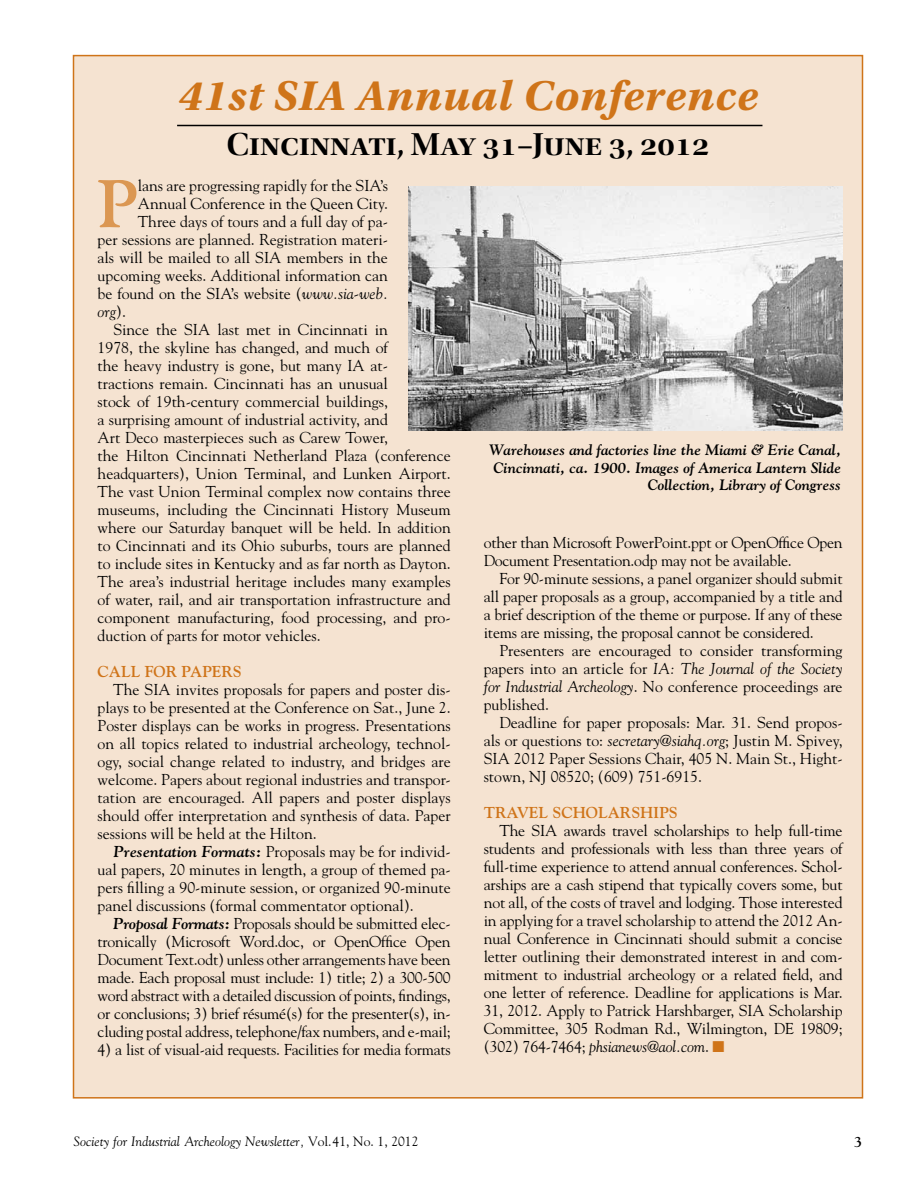
<style>
.page{position:relative;width:918px;height:1188px;background:#fff}
.page>*{position:absolute;margin:0;border:0;box-sizing:border-box;transform-origin:0 0}
.t1{font:700 66.9px "Goudy Std";color:#db9752}
.t2{font:italic 700 43.65px "Utopia Std";letter-spacing:.02em;color:#cf7419;scale:1.04 1}
.t3{font:33px "Utopia Std Semibold Disp";color:#000;scale:1.06 1}
.t4{font:15.75px/18px "Goudy Std";color:#000;text-align:justify}
.t5{font:700 15.75px "Goudy Std";color:#cf7419}
.t6{font:italic 15.75px "Goudy Std";color:#000}
.t7{font:italic 700 15px/17.2px "Goudy Std";color:#000;text-align:right}
.t8{font:700 15px "Goudy Std";color:#000}
.t9{font:italic 13.5px "Goudy Std";color:#000}
.s1{font-style:italic}
.s2{font-style:normal}
.s3{font-weight:700;font-style:italic}
.s4{color:#cf7419}
</style>
<div class="page">
<div style="left:73px;top:55px;width:790px;height:1044px;background:#f5e3d1;border:2px solid #cf7419"></div>
<hr style="left:177px;top:125px;width:585px;height:1px;background:#000">
<img style="left:408px;top:186px;width:435px;height:244px">
<h2 class="t2" style="left:178px;top:70px;width:559px">41st SIA Annual Conference</h2>
<h3 class="t3" style="left:226px;top:126px;width:457px">Cincinnati, May 31–June 3, 2012</h3>
<h1 class="t1" style="left:98px;top:164px;width:42px">P</h1>
<p class="t4" style="left:138px;top:176px;width:252px">lans are progressing rapidly for the SIA’s</p>
<p class="t4" style="left:138px;top:194px;width:252px">Annual Conference in the Queen City.</p>
<p class="t4" style="left:138px;top:212px;width:252px">Three days of tours and a full day of pa-</p>
<p class="t4" style="left:98px;top:230px;width:292px">per sessions are planned. Registration materi-</p>
<p class="t4" style="left:98px;top:248px;width:292px">als will be mailed to all SIA members in the</p>
<p class="t4" style="left:98px;top:266px;width:292px">upcoming weeks. Additional information can</p>
<p class="t4" style="left:98px;top:284px;width:292px">be found on the SIA’s website (<span class="s1">www.sia-web.</span></p>
<p class="t6" style="left:98px;top:302px;width:30px">org<span class="s2">).</span></p>
<p class="t4" style="left:113px;top:320px;width:276px">Since the SIA last met in Cincinnati in</p>
<p class="t4" style="left:98px;top:338px;width:292px">1978, the skyline has changed, and much of</p>
<p class="t4" style="left:98px;top:356px;width:292px">the heavy industry is gone, but many IA at-</p>
<p class="t4" style="left:98px;top:374px;width:292px">tractions remain. Cincinnati has an unusual</p>
<p class="t4" style="left:98px;top:392px;width:292px">stock of 19th-century commercial buildings,</p>
<p class="t4" style="left:98px;top:410px;width:292px">a surprising amount of industrial activity, and</p>
<p class="t4" style="left:98px;top:428px;width:292px">Art Deco masterpieces such as Carew Tower,</p>
<p class="t4" style="left:98px;top:446px;width:355px">the Hilton Cincinnati Netherland Plaza (conference</p>
<p class="t4" style="left:98px;top:464px;width:355px">headquarters), Union Terminal, and Lunken Airport.</p>
<p class="t4" style="left:98px;top:482px;width:355px">The vast Union Terminal complex now contains three</p>
<p class="t4" style="left:98px;top:500px;width:355px">museums, including the Cincinnati History Museum</p>
<p class="t4" style="left:98px;top:518px;width:355px">where our Saturday banquet will be held. In addition</p>
<p class="t4" style="left:98px;top:536px;width:355px">to Cincinnati and its Ohio suburbs, tours are planned</p>
<p class="t4" style="left:98px;top:554px;width:355px">to include sites in Kentucky and as far north as Dayton.</p>
<p class="t4" style="left:98px;top:572px;width:355px">The area’s industrial heritage includes many examples</p>
<p class="t4" style="left:98px;top:590px;width:355px">of water, rail, and air transportation infrastructure and</p>
<p class="t4" style="left:98px;top:608px;width:355px">component manufacturing, food processing, and pro-</p>
<p class="t4" style="left:98px;top:626px;width:225px">duction of parts for motor vehicles.</p>
<p class="t5" style="left:98px;top:662px;width:146px">CALL FOR PAPERS</p>
<p class="t4" style="left:98px;top:680px;width:355px;text-indent:16px">The SIA invites proposals for papers and poster dis&shy;plays to be presented at the Conference on Sat., June 2.<br>Poster displays can be works in progress. Presentations on all topics related to industrial archeology, technol&shy;ogy, social change related to industry, and bridges are welcome. Papers about regional industries and transpor&shy;tation are encouraged. All papers and poster displays should offer interpretation and synthesis of data. Paper sessions will be held at the Hilton.</p>
<p class="t4" style="left:98px;top:843px;width:355px;text-indent:16px"><span class="s3">Presentation Formats:</span> Proposals may be for individ&shy;ual papers, 20 minutes in length, a group of themed pa&shy;pers filling a 90-minute session, or organized 90-minute panel discussions (formal commentator optional).</p>
<p class="t4" style="left:98px;top:915px;width:355px;text-indent:16px"><span class="s3">Proposal Formats:</span> Proposals should be submitted elec&shy;tronically (Microsoft Word.doc, or OpenOffice Open Document Text.odt) unless other arrangements have been made. Each proposal must include: 1) title; 2) a 300-500 word abstract with a detailed discussion of points, findings, or conclusions; 3) brief résumé(s) for the presenter(s), in&shy;cluding postal address, telephone/fax numbers, and e-mail;</p>
<p class="t4" style="left:98px;top:1041px;width:355px">4) a list of visual-aid requests. Facilities for media formats</p>
<p class="t7" style="left:489px;top:441px;width:353px">Warehouses and factories line the Miami &amp; Erie Canal,<br>Cincinnati, ca. 1900. Images of America Lantern Slide<br>Collection, Library of Congress</p>
<p class="t4" style="left:484px;top:533px;width:360px">other than Microsoft PowerPoint.ppt or OpenOffice Open<br>Document Presentation.odp may not be available.</p>
<p class="t4" style="left:484px;top:569px;width:360px;text-indent:16px">For 90-minute sessions, a panel organizer should submit all paper proposals as a group, accompanied by a title and a brief description of the theme or purpose. If any of these items are missing, the proposal cannot be considered.</p>
<p class="t4" style="left:484px;top:641px;width:360px;text-indent:16px">Presenters are encouraged to consider transforming papers into an article for <span class="s1">IA: The Journal of the Society for Industrial Archeology</span>. No conference proceedings are published.</p>
<p class="t4" style="left:484px;top:713px;width:360px;text-indent:16px">Deadline for paper proposals: Mar. 31. Send propos&shy;als or questions to: <span class="s1">secretary@siahq.org</span>; Justin M. Spivey, SIA 2012 Paper Sessions Chair, 405 N. Main St., Hight&shy;stown, NJ 08520; (609) 751-6915.</p>
<p class="t5" style="left:484px;top:803px;width:195px">TRAVEL SCHOLARSHIPS</p>
<p class="t4" style="left:484px;top:821px;width:360px;text-indent:16px">The SIA awards travel scholarships to help full-time students and professionals with less than three years of full-time experience to attend annual conferences. Schol&shy;arships are a cash stipend that typically covers some, but not all, of the costs of travel and lodging. Those interested in applying for a travel scholarship to attend the 2012 An&shy;nual Conference in Cincinnati should submit a concise letter outlining their demonstrated interest in and com&shy;mitment to industrial archeology or a related field, and one letter of reference. Deadline for applications is Mar.<br>31, 2012. Apply to Patrick Harshbarger, SIA Scholarship Committee, 305 Rodman Rd., Wilmington, DE 19809; (302) 764-7464; <span class="s1">phsianews@aol.com</span>. <span class="s4">■</span></p>
<p class="t9" style="left:74px;top:1133px;width:346px">Society for Industrial Archeology Newsletter, <span class="s2">Vol.41, No. 1, 2012</span></p>
<p class="t8" style="left:854px;top:1133px;width:10px">3</p>
</div>
